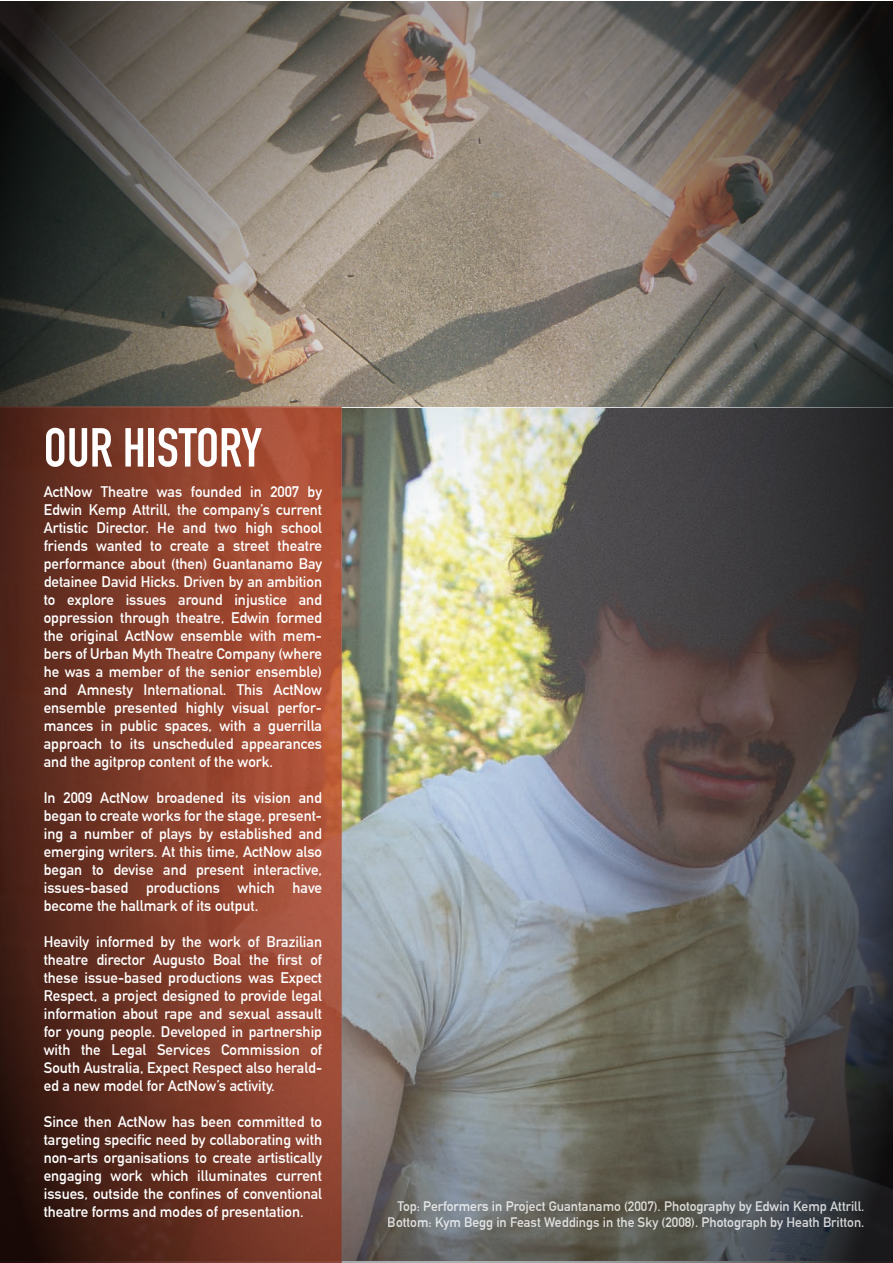
<style>
.page{position:relative;width:893px;height:1263px;background:#fff}
.page>*{position:absolute;margin:0;border:0;box-sizing:border-box;transform-origin:0 0}
.t1{font:700 54px "DIN Condensed";color:#fff}
.t2{font:700 15px/18px "DIN Alternate";color:#fff;text-align:justify}
.t3{font:700 13.5px/16.2px "DIN Alternate";color:#fff;text-align:right}
</style>
<div class="page">
<img style="left:0;top:1px;width:892px;height:1251px">
<img style="left:564px;top:1252px;width:328px;height:11px">
<img style="left:0;top:1252px;width:564px;height:11px">
<h1 class="t1" style="left:44px;top:428px;width:220px">OUR HISTORY</h1>
<p class="t2" style="left:44px;top:482px;width:280px">ActNow Theatre was founded in 2007 by Edwin Kemp Attrill, the company’s current Artistic Director. He and two high school friends wanted to create a street theatre performance about (then) Guantanamo Bay detainee David Hicks. Driven by an ambition to explore issues around injustice and oppression through theatre, Edwin formed the original ActNow ensemble with mem&shy;bers of Urban Myth Theatre Company (where he was a member of the senior ensemble) and Amnesty International. This ActNow ensemble presented highly visual perfor&shy;mances in public spaces, with a guerrilla approach to its unscheduled appearances and the agitprop content of the work.</p>
<p class="t2" style="left:44px;top:788px;width:280px">In 2009 ActNow broadened its vision and began to create works for the stage, present&shy;ing a number of plays by established and emerging writers. At this time, ActNow also began to devise and present interactive, issues-based productions which have become the hallmark of its output.</p>
<p class="t2" style="left:44px;top:932px;width:280px">Heavily informed by the work of Brazilian theatre director Augusto Boal the first of these issue-based productions was Expect Respect, a project designed to provide legal information about rape and sexual assault for young people. Developed in partnership with the Legal Services Commission of South Australia, Expect Respect also herald&shy;ed a new model for ActNow’s activity.</p>
<p class="t2" style="left:44px;top:1112px;width:280px">Since then ActNow has been committed to targeting specific need by collaborating with non-arts organisations to create artistically engaging work which illuminates current issues, outside the confines of conventional theatre forms and modes of presentation.</p>
<p class="t3" style="left:388px;top:1198px;width:478px">Top: Performers in Project Guantanamo (2007). Photography by Edwin Kemp Attrill.<br>Bottom: Kym Begg in Feast Weddings in the Sky (2008). Photograph by Heath Britton.</p>
</div>
